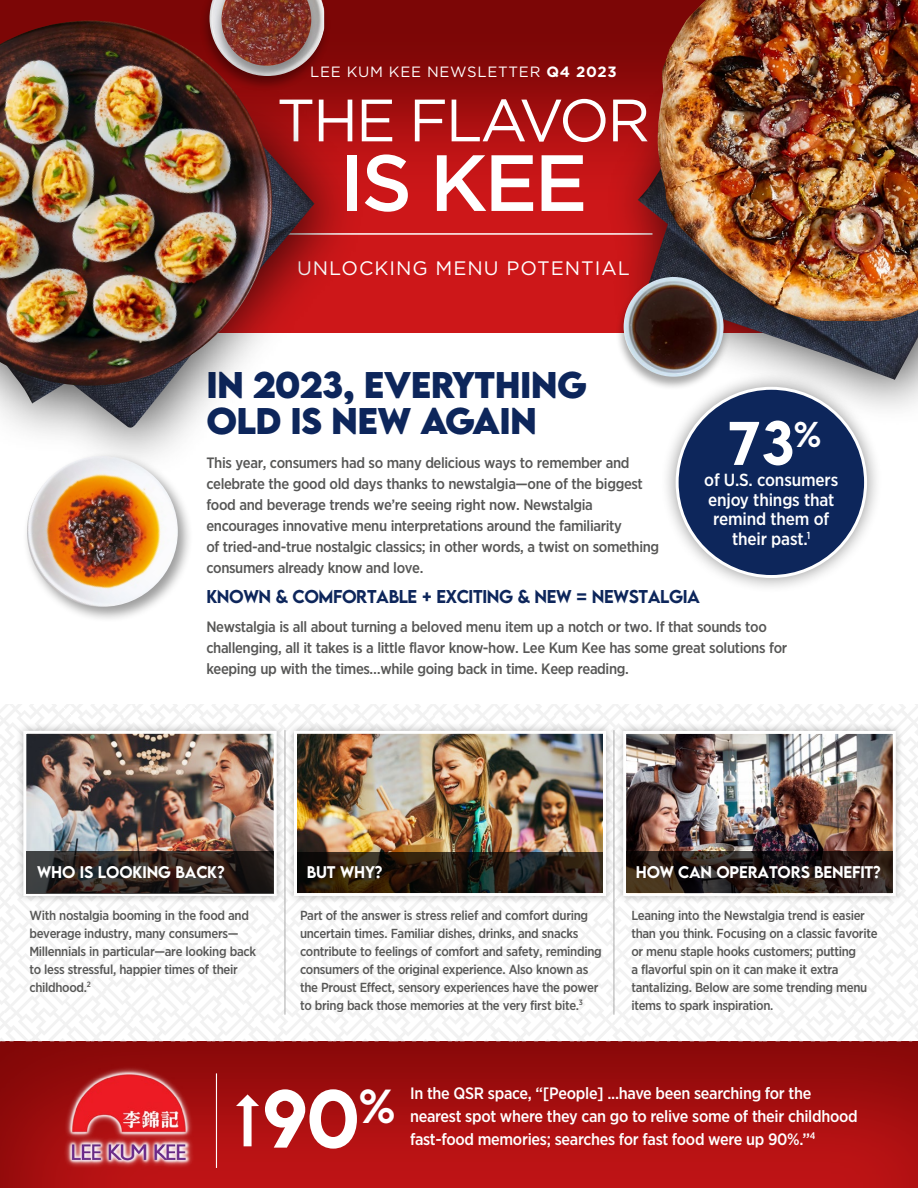
<style>
.page{position:relative;width:918px;height:1188px;background:#fff}
.page>*{position:absolute;margin:0;border:0;box-sizing:border-box;transform-origin:0 0}
.t1{font:500 79.5px "Gotham";color:#fff}
.t2{font:500 72.75px "LEMONMILK";color:#fff}
.t3{font:59.7px "Gotham";letter-spacing:-.04em;color:#fff}
.t4{font:500 54.6px "LEMONMILK";color:#fff}
.t5{font:700 33px/36px "LEMONMILK";letter-spacing:-.02em;color:#0d265b}
.t6{font:19.5px "Gotham";letter-spacing:.05em;color:#fff}
.t7{font:500 17.55px/19.5px "Gotham Narrow";letter-spacing:-.01em;color:#fff;text-align:center}
.t8{font:500 16.5px/22.5px "Gotham Narrow";letter-spacing:-.02em;color:#fff}
.t9{font:500 16.5px "LEMONMILK";letter-spacing:-.025em;color:#0d265b}
.t10{font:500 15px/21px "Gotham Narrow";letter-spacing:-.025em;color:#575756}
.t11{font:500 15px "LEMONMILK";letter-spacing:-.01em;color:#fff}
.t12{font:14.85px "Gotham";letter-spacing:.05em;color:#fff}
.t13{font:500 13.2px/18px "Gotham Narrow";letter-spacing:-.025em;color:#575756}
.t14{font:500 9.6px "Gotham Narrow";color:#fff}
.s1{font-weight:700}
</style>
<div class="page">
<div style="left:0;top:1032px;width:918px;height:156px;background:#790f03;opacity:.75"></div>
<div style="left:0;top:0;width:918px;height:334px;background:#790f03;opacity:.75"></div>
<div style="left:0;top:704px;width:918px;height:337px;background:#fdfdfd"></div>
<img style="left:61px;top:1061px;width:137px;height:108px">
<hr style="left:274px;top:233px;width:378px;height:2px;background:#fff">
<hr style="left:285px;top:730px;width:1px;height:285px;background:#acacac">
<hr style="left:216px;top:1073px;width:1px;height:95px;background:#fff">
<div style="left:15px;top:723px;width:270px;height:181px;background:#000;opacity:.27"></div>
<img style="left:27px;top:735px;width:246px;height:116px">
<div style="left:23px;top:731px;width:254px;height:165px;border:3px solid #fff"></div>
<hr style="left:614px;top:730px;width:1px;height:285px;background:#acacac">
<div style="left:286px;top:723px;width:328px;height:181px;background:#000;opacity:.27"></div>
<img style="left:298px;top:735px;width:304px;height:117px">
<div style="left:294px;top:731px;width:312px;height:165px;border:3px solid #fff"></div>
<div style="left:615px;top:723px;width:289px;height:181px;background:#000;opacity:.27"></div>
<img style="left:627px;top:735px;width:265px;height:116px">
<div style="left:623px;top:731px;width:273px;height:165px;border:3px solid #fff"></div>
<div style="left:22px;top:452px;width:172px;height:171px;background:#000;opacity:.39"></div>
<img style="left:27px;top:456px;width:151px;height:151px;border-radius:75px">
<div style="left:200px;top:0;width:132px;height:91px;background:#000;opacity:.35"></div>
<img style="left:210px;top:0;width:114px;height:76px">
<div style="left:212px;top:0;width:106px;height:80px;background:#000;opacity:.35"></div>
<img style="left:222px;top:0;width:89px;height:66px">
<svg style="left:26px;top:851px;width:248px;height:43px;background:#2e2623"></svg>
<svg style="left:297px;top:852px;width:306px;height:41px;background:#251c12"></svg>
<svg style="left:626px;top:851px;width:267px;height:42px;background:#281d18"></svg>
<div style="left:603px;top:31px;width:315px;height:397px;background:#000;opacity:.71"></div>
<img style="left:638px;top:67px;width:280px;height:313px">
<div style="left:0;top:84px;width:367px;height:398px;background:#000;opacity:.71"></div>
<img style="left:0;top:124px;width:315px;height:306px">
<img style="left:0;top:21px;width:295px;height:372px">
<div style="left:660px;top:372px;width:223px;height:221px;background:#000;opacity:.42"></div>
<div style="left:677px;top:388px;width:189px;height:189px;background:#0d265b;border-radius:50%"></div>
<div style="left:244px;top:1104px;width:8px;height:42px;background:#fff"></div>
<svg style="left:236px;top:1094px;width:23px;height:12px"></svg>
<img style="left:658px;top:0;width:260px;height:323px">
<div style="left:615px;top:276px;width:115px;height:114px;background:#000;opacity:.35"></div>
<img style="left:624px;top:277px;width:100px;height:100px;border-radius:50px">
<p class="t12" style="left:310px;top:62px;width:308px">LEE KUM KEE NEWSLETTER <span class="s1">Q4 2023</span></p>
<h3 class="t3" style="left:277px;top:82px;width:375px">THE FLAVOR</h3>
<h1 class="t1" style="left:339px;top:131px;width:250px">IS KEE</h1>
<h3 class="t6" style="left:297px;top:256px;width:334px">UNLOCKING MENU POTENTIAL</h3>
<h3 class="t5" style="left:206px;top:367px;width:382px">IN 2023, EVERYTHING<br>OLD IS NEW AGAIN</h3>
<h3 class="t4" style="left:729px;top:407px;width:94px">73<sup>%</sup></h3>
<h3 class="t7" style="left:704px;top:470px;width:136px">of U.S. consumers enjoy things that remind them of their past.<sup>1</sup></h3>
<p class="t10" style="left:206px;top:452px;width:454px">This year, consumers had so many delicious ways to remember and celebrate the good old days thanks to newstalgia—one of the biggest food and beverage trends we’re seeing right now. Newstalgia encourages innovative menu interpretations around the familiarity<br>of tried-and-true nostalgic classics; in other words, a twist on something consumers already know and love.</p>
<p class="t9" style="left:206px;top:585px;width:495px">KNOWN &amp; COMFORTABLE + EXCITING &amp; NEW = NEWSTALGIA</p>
<p class="t10" style="left:206px;top:616px;width:582px">Newstalgia is all about turning a beloved menu item up a notch or two. If that sounds too challenging, all it takes is a little flavor know-how. Lee Kum Kee has some great solutions for keeping up with the times…while going back in time. Keep reading.</p>
<p class="t11" style="left:37px;top:862px;width:73px">WHO IS LOO</p>
<p class="t11" style="left:133px;top:862px;width:94px">KING BACK?</p>
<p class="t11" style="left:307px;top:862px;width:77px">BUT WHY?</p>
<p class="t11" style="left:636px;top:862px;width:115px">HOW CAN OPERATORS</p>
<p class="t11" style="left:814px;top:862px;width:10px">BENEF</p>
<p class="t11" style="left:860px;top:862px;width:22px">IT?</p>
<p class="t13" style="left:29px;top:906px;width:228px">With nostalgia booming in the food and beverage industry, many consumers— Millennials in particular—are looking back to less stressful, happier times of their childhood.<sup>2</sup></p>
<p class="t13" style="left:300px;top:906px;width:303px">Part of the answer is stress relief and comfort during uncertain times. Familiar dishes, drinks, and snacks contribute to feelings of comfort and safety, reminding consumers of the original experience. Also known as the Proust Effect, sensory experiences have the power to bring back those memories at the very first bite.<sup>3</sup></p>
<p class="t13" style="left:631px;top:906px;width:248px">Leaning into the Newstalgia trend is easier than you think. Focusing on a classic favorite or menu staple hooks customers; putting<br>a flavorful spin on it can make it extra tantalizing. Below are some trending menu items to spark inspiration.</p>
<h2 class="t2" style="left:262px;top:1071px;width:134px">90<sup>%</sup></h2>
<p class="t8" style="left:410px;top:1082px;width:449px">In the QSR space, “[People] ...have been searching for the nearest spot where they can go to relive some of their childhood fast-food memories; searches for fast food were up 90%.”</p>
<p class="t14" style="left:810px;top:1130px;width:7px">4</p>
</div>
